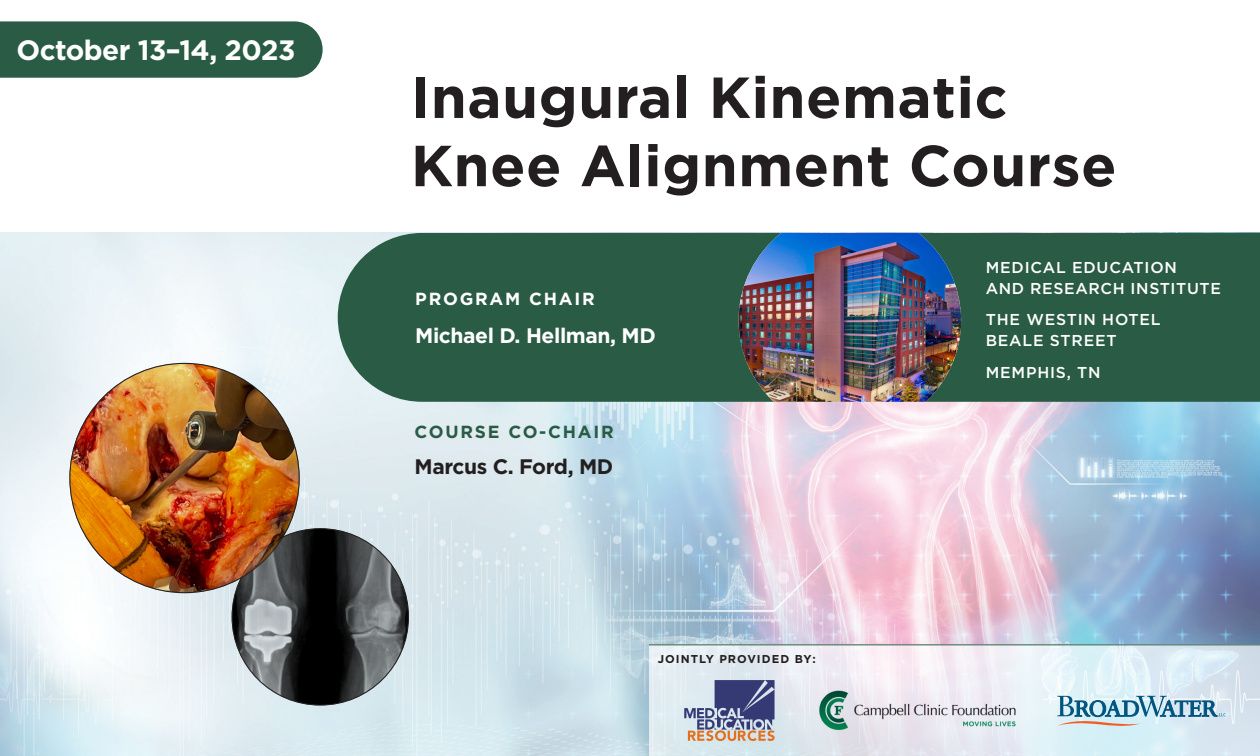
<style>
.page{position:relative;width:1260px;height:756px;background:#fff}
.page>*{position:absolute;margin:0;border:0;box-sizing:border-box;transform-origin:0 0}
.t1{font:700 57.75px/68.2px "Gotham";letter-spacing:.01em;color:#231f20}
.Page_header{font:700 28px "Gotham";letter-spacing:-.02em;color:#fff}
.Page_header-2{font:700 21px "Gotham";letter-spacing:-.02em;color:#fff}
.Page_header-3{font:700 21px "Gotham";letter-spacing:-.02em;color:#231f20}
.Subhead_4-Green{font:700 17.5px "Gotham";letter-spacing:.1em;color:#2a5b44}
.Subhead_3{font:700 17.5px "Gotham";letter-spacing:.1em;color:#fff}
.Subhead_3-2{font:500 15.75px/21px "Gotham";letter-spacing:.05em;color:#fff}
.t2{font:700 11.38px "Gotham";letter-spacing:.09em;color:#231f20}
</style>
<div class="page">
<img style="left:0;top:233px;width:1260px;height:523px">
<svg style="left:649px;top:645px;width:611px;height:111px;background:#e2ebf2"></svg>
<div style="left:338px;top:233px;width:922px;height:169px;background:#2a5b44"></div>
<div style="left:0;top:21px;width:323px;height:57px;background:#2a5b44"></div>
<hr style="left:649px;top:644px;width:611px;height:1px;background:#2a5b44">
<svg style="left:1057px;top:696px;width:169px;height:30px;background:#a2c1d1"></svg>
<svg style="left:684px;top:680px;width:91px;height:61px;background:#8d8ca3"></svg>
<img style="left:791px;top:686px;width:242px;height:50px">
<img style="left:739px;top:233px;width:222px;height:169px">
<img style="left:232px;top:529px;width:176px;height:176px;border-radius:88px">
<img style="left:70px;top:363px;width:229px;height:230px;border-radius:115px">
<p class="Page_header" style="left:17px;top:31px;width:280px">October 13–14, 2023</p>
<p class="t1" style="left:411px;top:63px;width:707px">Inaugural Kinematic<br>Knee Alignment Course</p>
<p class="Subhead_3" style="left:415px;top:288px;width:181px">PROGRAM CHAIR</p>
<p class="Page_header-2" style="left:415px;top:322px;width:242px">Michael D. Hellman, MD</p>
<p class="Subhead_4-Green" style="left:415px;top:421px;width:201px">COURSE CO-CHAIR</p>
<p class="Page_header-3" style="left:415px;top:452px;width:200px">Marcus C. Ford, MD</p>
<p class="t2" style="left:658px;top:651px;width:159px">JOINTLY PROVIDED BY:</p>
<p class="Subhead_3-2" style="left:986px;top:257px;width:237px">MEDICAL EDUCATION<br>AND RESEARCH INSTITUTE</p>
<p class="Subhead_3-2" style="left:986px;top:309px;width:176px">THE WESTIN HOTEL<br>BEALE STREET</p>
<p class="Subhead_3-2" style="left:986px;top:361px;width:116px">MEMPHIS, TN</p>
</div>
